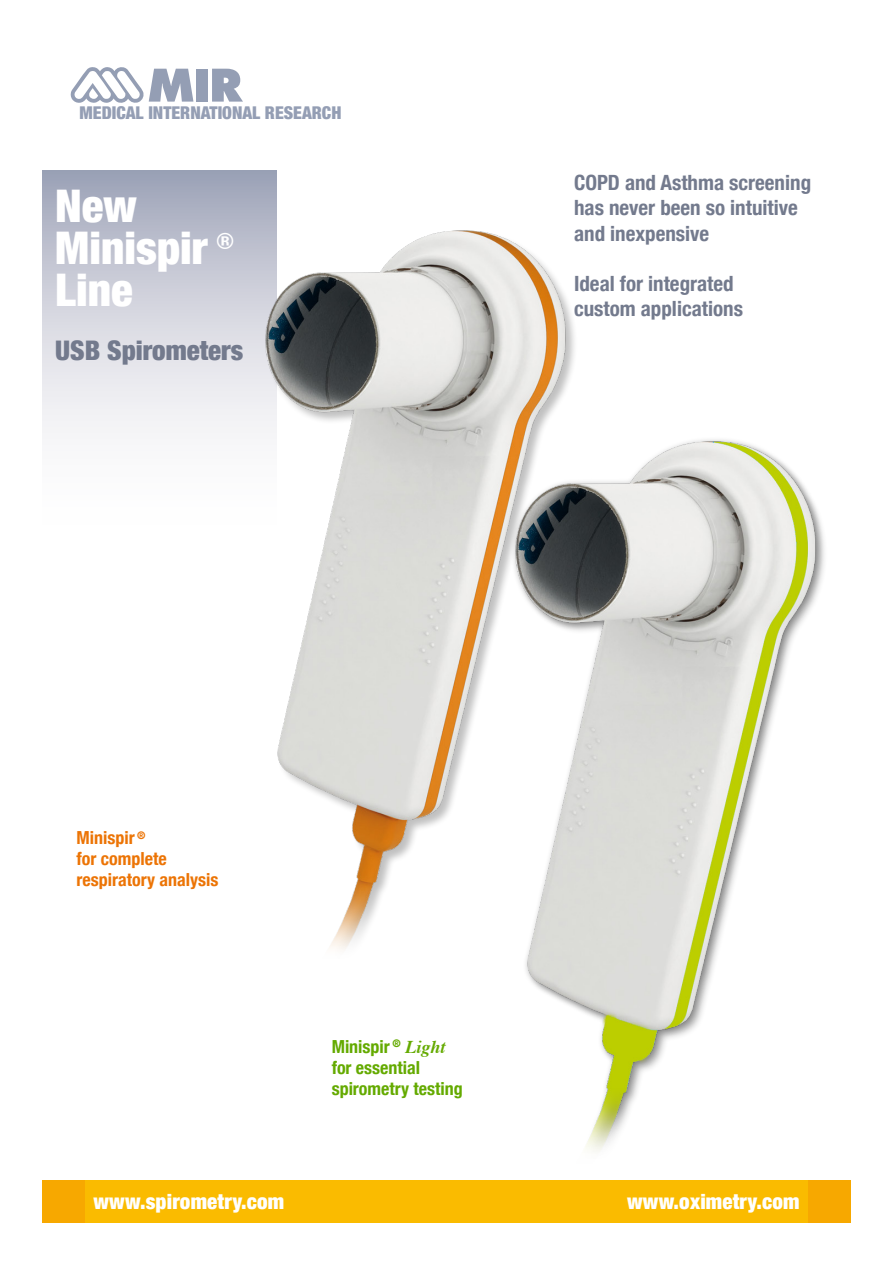
<style>
.page{position:relative;width:893px;height:1263px;background:#fff}
.page>*{position:absolute;margin:0;border:0;box-sizing:border-box;transform-origin:0 0}
.t1{font:900 condensed 45px "Helvetica Neue";color:#fff}
.t2{font:900 condensed 27px "Helvetica Neue";color:#737a8d}
.t3{font:700 condensed 21px "Helvetica Neue";color:#737a8d}
.t4{font:900 condensed 21px "Helvetica Neue";letter-spacing:.01em;color:#fff}
.t5{font:700 condensed 18px "Helvetica Neue";color:#64aa00}
.t6{font:700 condensed 18px "Helvetica Neue";color:#ec7405}
.t7{font:900 condensed 17.55px "Helvetica Neue";color:#949eb4}
.s1{font-family:"Times";font-style:italic;font-stretch:normal}
</style>
<div class="page">
<svg style="left:43px;top:170px;width:233px;height:263px;background:#cdcfda"></svg>
<div style="left:85px;top:1180px;width:298px;height:42px;background:#fabb00"></div>
<div style="left:340px;top:1180px;width:468px;height:42px;background:#fabb00"></div>
<div style="left:43px;top:1180px;width:42px;height:42px;background:#f7a800"></div>
<div style="left:808px;top:1180px;width:42px;height:42px;background:#f7a800"></div>
<div style="left:196px;top:69px;width:12px;height:33px;background:#949eb4"></div>
<svg style="left:212px;top:69px;width:31px;height:33px"></svg>
<svg style="left:70px;top:67px;width:123px;height:36px"></svg>
<img style="left:252px;top:215px;width:323px;height:735px">
<img style="left:502px;top:425px;width:328px;height:798px">
<p class="t7" style="left:80px;top:102px;width:263px">MEDICAL INTERNATIONAL RESEARCH</p>
<p class="t1" style="left:55px;top:179px;width:83px">New</p>
<p class="t1" style="left:55px;top:221px;width:180px">Minispir <sup>®</sup></p>
<p class="t1" style="left:55px;top:263px;width:79px">Line</p>
<p class="t2" style="left:55px;top:334px;width:190px">USB Spirometers</p>
<p class="t3" style="left:574px;top:170px;width:239px">COPD and Asthma screening</p>
<p class="t3" style="left:574px;top:195px;width:225px">has never been so intuitive</p>
<p class="t3" style="left:574px;top:220px;width:137px">and inexpensive</p>
<p class="t3" style="left:574px;top:271px;width:161px">Ideal for integrated</p>
<p class="t3" style="left:574px;top:296px;width:170px">custom applications</p>
<p class="t6" style="left:77px;top:827px;width:71px">Minispir <sup>®</sup></p>
<p class="t6" style="left:77px;top:848px;width:92px">for complete</p>
<p class="t6" style="left:77px;top:869px;width:143px">respiratory analysis</p>
<p class="t5" style="left:332px;top:1035px;width:115px">Minispir <sup>®</sup> <span class="s1">Light</span></p>
<p class="t5" style="left:332px;top:1056px;width:90px">for essential</p>
<p class="t5" style="left:332px;top:1077px;width:133px">spirometry testing</p>
<p class="t4" style="left:94px;top:1188px;width:192px">www.spirometry.com</p>
<p class="t4" style="left:627px;top:1188px;width:174px">www.oximetry.com</p>
</div>
